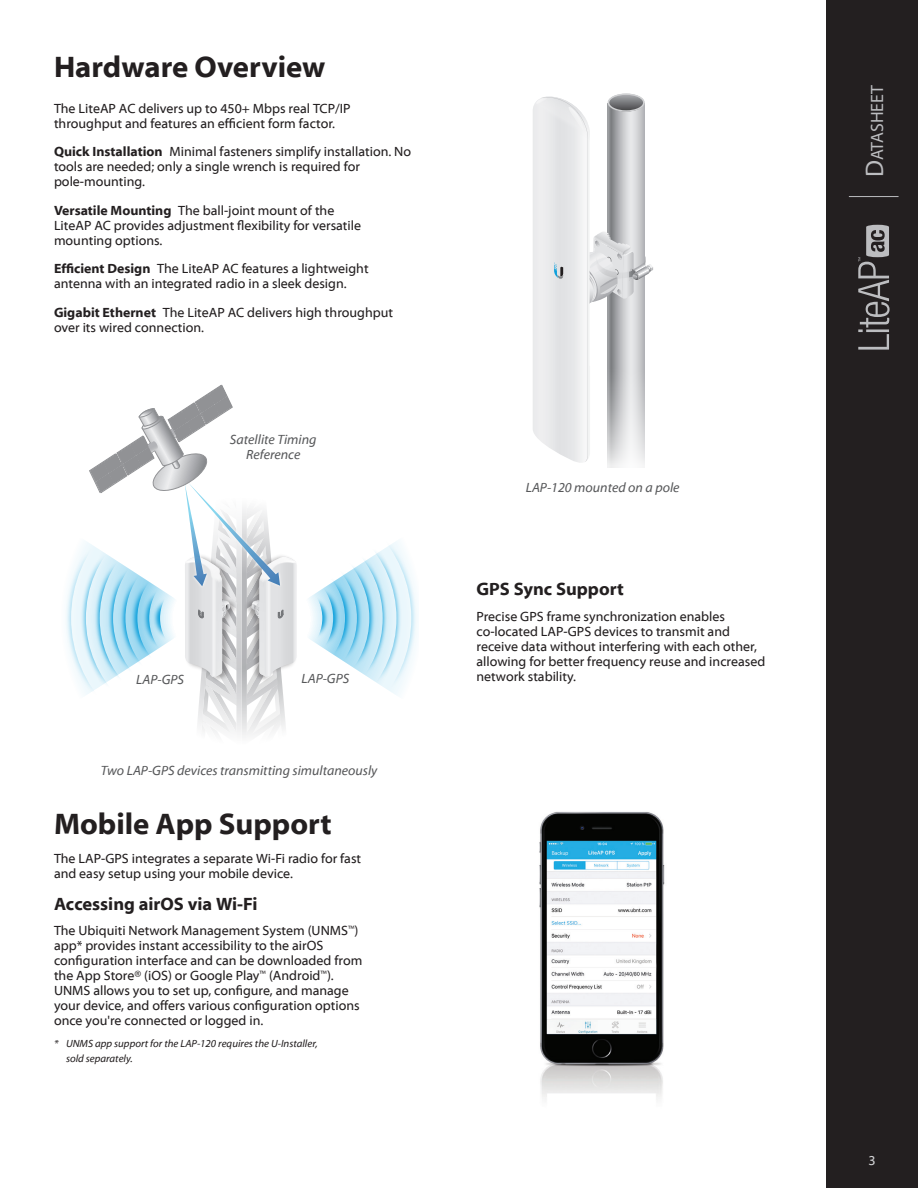
<style>
.page{position:relative;width:918px;height:1188px;background:#fff}
.page>*{position:absolute;margin:0;border:0;box-sizing:border-box;transform-origin:0 0}
.Heading_1{font:700 30px "Myriad Web Pro";color:#231f20}
.Heading_2{font:700 18px "Myriad Web Pro";color:#231f20}
.t1{font:17.85px "Myriad Pro";color:#bcbdc0}
.Body{font:13.5px/15px "Myriad Web Pro";color:#231f20}
.Options{font:13.5px/15px "Myriad Web Pro";color:#231f20}
.t2{font:italic 13.5px/15px "Myriad Web Pro";color:#57585a;text-align:center}
.t3{font:13.5px "Myriad Web Pro";color:#d1d2d4}
.t4{font:italic 10.5px/15px "Myriad Web Pro";color:#231f20}
.s1{font-weight:700}
.s2{font-size:25.5px}
</style>
<div class="page">
<div style="left:826px;top:0;width:92px;height:1188px;background:#231f20"></div>
<hr style="left:849px;top:196px;width:50px;height:1px;background:#bcbdc0">
<svg style="left:858px;top:225px;width:31px;height:125px"></svg>
<svg style="left:533px;top:93px;width:120px;height:370px"></svg>
<svg style="left:66px;top:385px;width:351px;height:352px"></svg>
<img style="left:539px;top:811px;width:126px;height:288px">
<p class="Heading_1" style="left:54px;top:50px;width:273px">Hardware Overview</p>
<p class="Body" style="left:54px;top:101px;width:298px">The LiteAP AC delivers up to 450+ Mbps real TCP/IP throughput and features an efficient form factor.</p>
<p class="Options" style="left:54px;top:144px;width:359px"><span class="s1">Quick Installation</span> Minimal fasteners simplify installation. No tools are needed; only a single wrench is required for pole-mounting.</p>
<p class="Options" style="left:54px;top:203px;width:309px"><span class="s1">Versatile Mounting</span> The ball-joint mount of the<br>LiteAP AC provides adjustment flexibility for versatile mounting options.</p>
<p class="Options" style="left:54px;top:261px;width:316px"><span class="s1">Efficient Design</span> The LiteAP AC features a lightweight antenna with an integrated radio in a sleek design.</p>
<p class="Options" style="left:54px;top:305px;width:341px"><span class="s1">Gigabit Ethernet</span> The LiteAP AC delivers high throughput over its wired connection.</p>
<p class="t2" style="left:230px;top:432px;width:88px">Satellite Timing<br>Reference</p>
<p class="t2" style="left:136px;top:672px;width:49px">LAP-GPS</p>
<p class="t2" style="left:301px;top:671px;width:49px">LAP-GPS</p>
<p class="t2" style="left:101px;top:763px;width:278px">Two LAP-GPS devices transmitting simultaneously</p>
<p class="Heading_1" style="left:54px;top:808px;width:279px">Mobile App Support</p>
<p class="Body" style="left:54px;top:851px;width:309px">The LAP-GPS integrates a separate Wi-Fi radio for fast and easy setup using your mobile device.</p>
<p class="Heading_2" style="left:54px;top:894px;width:205px">Accessing airOS via Wi-Fi</p>
<p class="Body" style="left:54px;top:923px;width:310px">The Ubiquiti Network Management System (UNMS<sup>™</sup>) app* provides instant accessibility to the airOS configuration interface and can be downloaded from the App Store® (iOS) or Google Play<sup>™</sup> (Android<sup>™</sup>).<br>UNMS allows you to set up, configure, and manage your device, and offers various configuration options once you're connected or logged in.</p>
<p class="t4" style="left:66px;top:1036px;width:253px;text-indent:-12px">* UNMS app support for the LAP-120 requires the U-Installer, sold separately.</p>
<p class="t2" style="left:526px;top:480px;width:155px">LAP-120 mounted on a pole</p>
<p class="Heading_2" style="left:477px;top:579px;width:149px">GPS Sync Support</p>
<p class="Body" style="left:477px;top:609px;width:290px">Precise GPS frame synchronization enables co-located LAP-GPS devices to transmit and receive data without interfering with each other, allowing for better frequency reuse and increased network stability.</p>
<h3 class="t1" style="left:866px;top:177px;width:94px;rotate:-90deg"><span class="s2">D</span>atasheet</h3>
<p class="t3" style="left:869px;top:1153px;width:9px">3</p>
</div>
